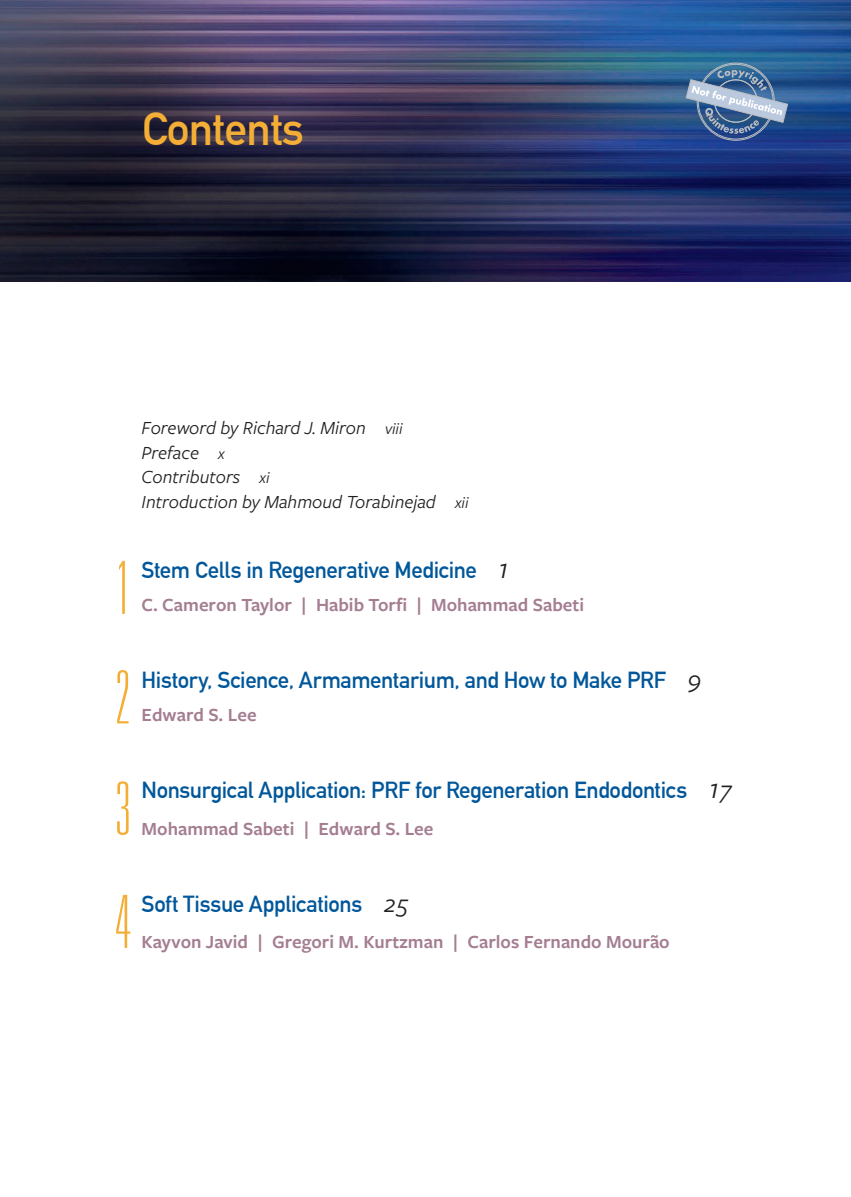
<style>
.page{position:relative;width:851px;height:1197px;background:#fff}
.page>*{position:absolute;margin:0;border:0;box-sizing:border-box;transform-origin:0 0}
.t1{font:100 ultra-condensed 73.5px/111.3px "Univers LT Std";color:#f4ae35;text-align:justify}
.t2{font:700 45.5px "DIN Alternate";letter-spacing:-.015em;color:#f4ae35}
.t3{font:700 22.75px "DIN Alternate";letter-spacing:-.02em;color:#01579a}
.t4{font:600 19.25px "Freight Sans Pro";color:#a47d91}
.t5{font:italic 19.25px/24.5px "Freight Sans Pro";color:#231f20}
.s1{font-size:16.62px}
.s2{font-family:"Freight Sans Pro";font-weight:400;font-style:italic;font-size:29.75px;color:#231f20}
.s3{font-family:"Freight Sans Pro";font-weight:400;font-style:italic;font-size:26.25px;color:#231f20}
</style>
<div class="page">
<img style="left:0;top:0;width:850px;height:281px">
<svg style="left:685px;top:63px;width:103px;height:77px;background:#6080a8"></svg>
<h2 class="t2" style="left:142px;top:94px;width:164px">Contents</h2>
<p class="t5" style="left:142px;top:415px;width:328px">Foreword by Richard J. Miron <span class="s1">viii<br></span>Preface <span class="s1">x<br></span>Contributors <span class="s1">xi<br></span>Introduction by Mahmoud Torabinejad <span class="s1">xii</span></p>
<h1 class="t1" style="left:115px;top:533px;width:18px">1<br>2<br>3<br>4</h1>
<p class="t3" style="left:142px;top:552px;width:368px">Stem Cells in Regenerative Medicine <span class="s2">1</span></p>
<p class="t4" style="left:142px;top:592px;width:444px">C. Cameron Taylor | Habib Torfi | Mohammad Sabeti</p>
<p class="t3" style="left:142px;top:663px;width:561px">History, Science, Armamentarium, and How to Make PRF <span class="s3">9</span></p>
<p class="t4" style="left:142px;top:702px;width:116px">Edward S. Lee</p>
<p class="t3" style="left:142px;top:773px;width:591px">Nonsurgical Application: PRF for Regeneration Endodontics <span class="s2">1</span><span class="s3">7</span></p>
<p class="t4" style="left:142px;top:815px;width:293px">Mohammad Sabeti | Edward S. Lee</p>
<p class="t3" style="left:142px;top:886px;width:268px">Soft Tissue Applications <span class="s3">25</span></p>
<p class="t4" style="left:142px;top:929px;width:529px">Kayvon Javid | Gregori M. Kurtzman | Carlos Fernando Mourão</p>
</div>
